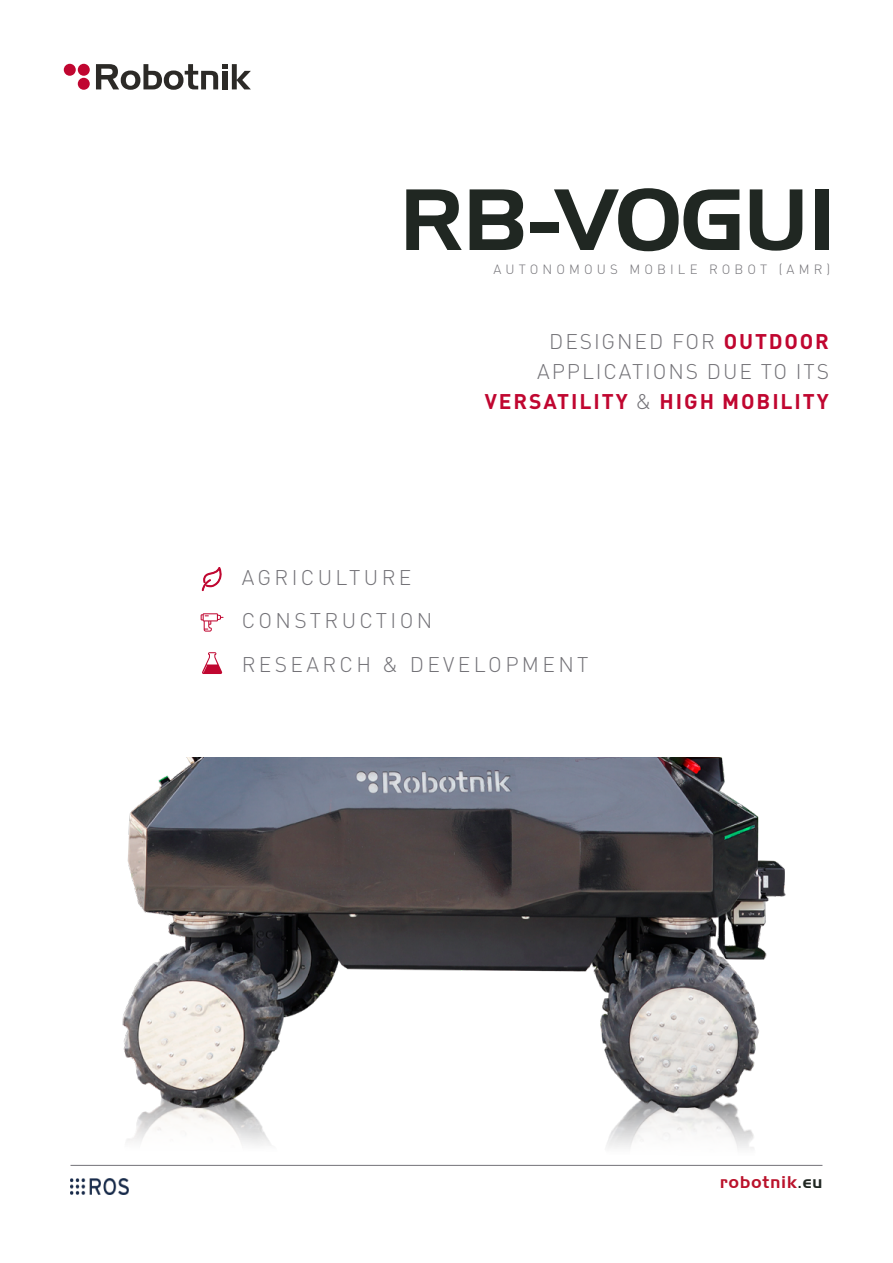
<style>
.page{position:relative;width:893px;height:1263px;background:#fff}
.page>*{position:absolute;margin:0;border:0;box-sizing:border-box;transform-origin:0 0}
.t1{font:84.45px "Handel Gothic BT";color:#202722}
.t2{font:300 21px/30px "DIN Pro";letter-spacing:.09em;color:#737277;text-align:right}
.t3{font:300 21px/43.5px "DIN Pro";letter-spacing:.16em;color:#737277}
.t4{font:16.5px "Handel Gothic BT";letter-spacing:.07em;color:#ba122b}
.t5{font:300 13.2px "DIN Pro";letter-spacing:.31em;color:#737277}
.s1{font-weight:700;color:#c00630}
.s2{color:#202722}
</style>
<div class="page">
<img style="left:70px;top:1186px;width:59px;height:8px">
<svg style="left:96px;top:64px;width:155px;height:26px"></svg>
<div style="left:78px;top:64px;width:12px;height:12px;background:#c00630;border-radius:50%"></div>
<div style="left:78px;top:78px;width:12px;height:12px;background:#c00630;border-radius:50%"></div>
<div style="left:64px;top:64px;width:12px;height:12px;background:#c00630;border-radius:50%"></div>
<svg style="left:202px;top:567px;width:19px;height:25px"></svg>
<img style="left:70px;top:1116px;width:753px;height:70px">
<img style="left:122px;top:757px;width:664px;height:359px">
<svg style="left:202px;top:652px;width:20px;height:22px"></svg>
<svg style="left:201px;top:613px;width:22px;height:19px"></svg>
<h1 class="t1" style="left:400px;top:169px;width:436px">RB-VOGUI</h1>
<p class="t5" style="left:493px;top:259px;width:338px">AUTONOMOUS MOBILE ROBOT (AMR)</p>
<p class="t2" style="left:485px;top:325px;width:346px">DESIGNED FOR <span class="s1">OUTDOOR<br></span>APPLICATIONS DUE TO ITS<br><span class="s1">VERSATILITY</span> &amp; <span class="s1">HIGH MOBILITY</span></p>
<p class="t3" style="left:242px;top:553px;width:348px">AGRICULTURE<br>CONSTRUCTION<br>RESEARCH &amp; DEVELOPMENT</p>
<p class="t4" style="left:720px;top:1172px;width:104px">robotnik<span class="s2">.eu</span></p>
</div>
